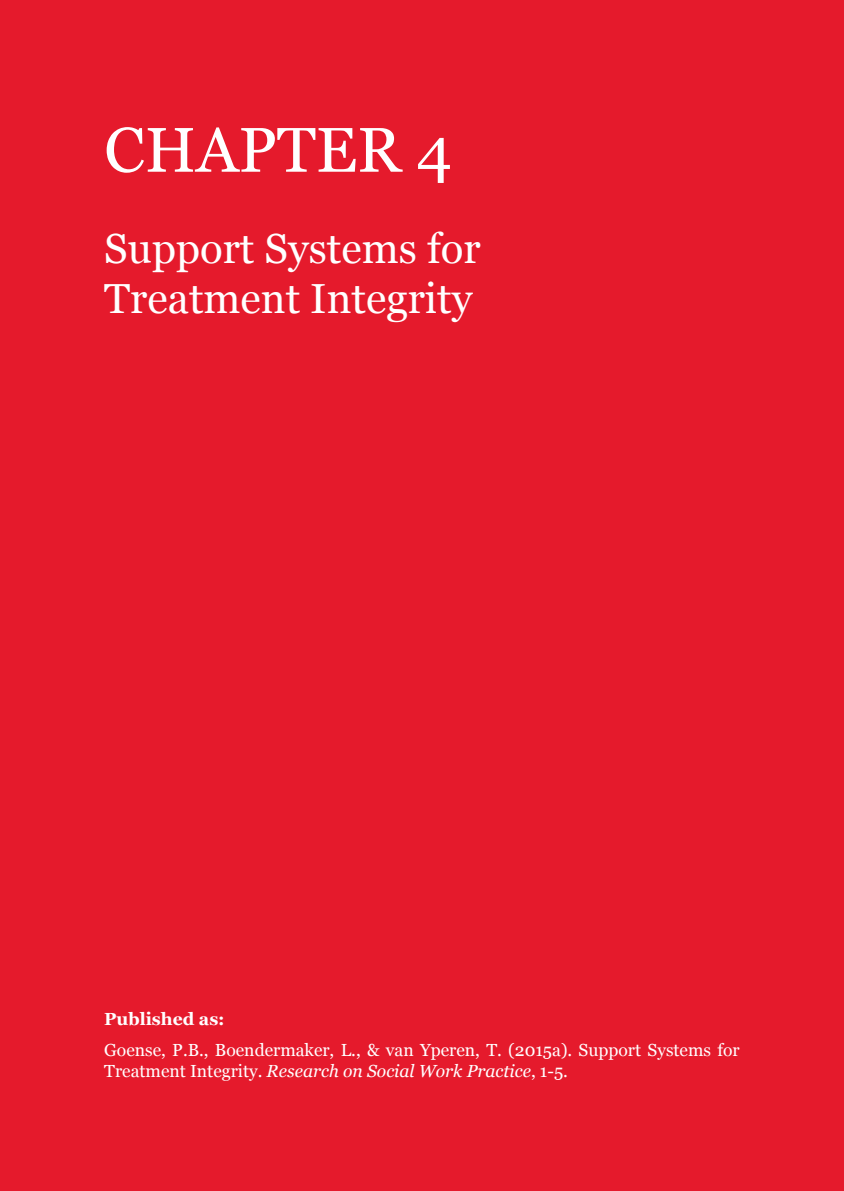
<style>
.page{position:relative;width:844px;height:1191px;background:#fff}
.page>*{position:absolute;margin:0;border:0;box-sizing:border-box;transform-origin:0 0}
.t1{font:63px "Georgia";color:#fff}
.t2{font:42px/50.4px "Georgia";color:#fff}
.t3{font:17.5px/21px "Georgia";color:#fff}
.t4{font:700 17.5px "Georgia";color:#fff}
.s1{font-style:italic}
</style>
<div class="page">
<div style="left:0;top:0;width:843px;height:1191px;background:#e51a2c"></div>
<h1 class="t1" style="left:104px;top:112px;width:349px">CHAPTER 4</h1>
<h2 class="t2" style="left:104px;top:224px;width:378px">Support Systems for<br>Treatment Integrity</h2>
<p class="t4" style="left:104px;top:1007px;width:122px">Published as:</p>
<p class="t3" style="left:104px;top:1039px;width:636px">Goense, P.B., Boendermaker, L., &amp; van Yperen, T. (2015a). Support Systems for<br>Treatment Integrity. <span class="s1">Research on Social Work Practice</span>, 1-5.</p>
</div>
